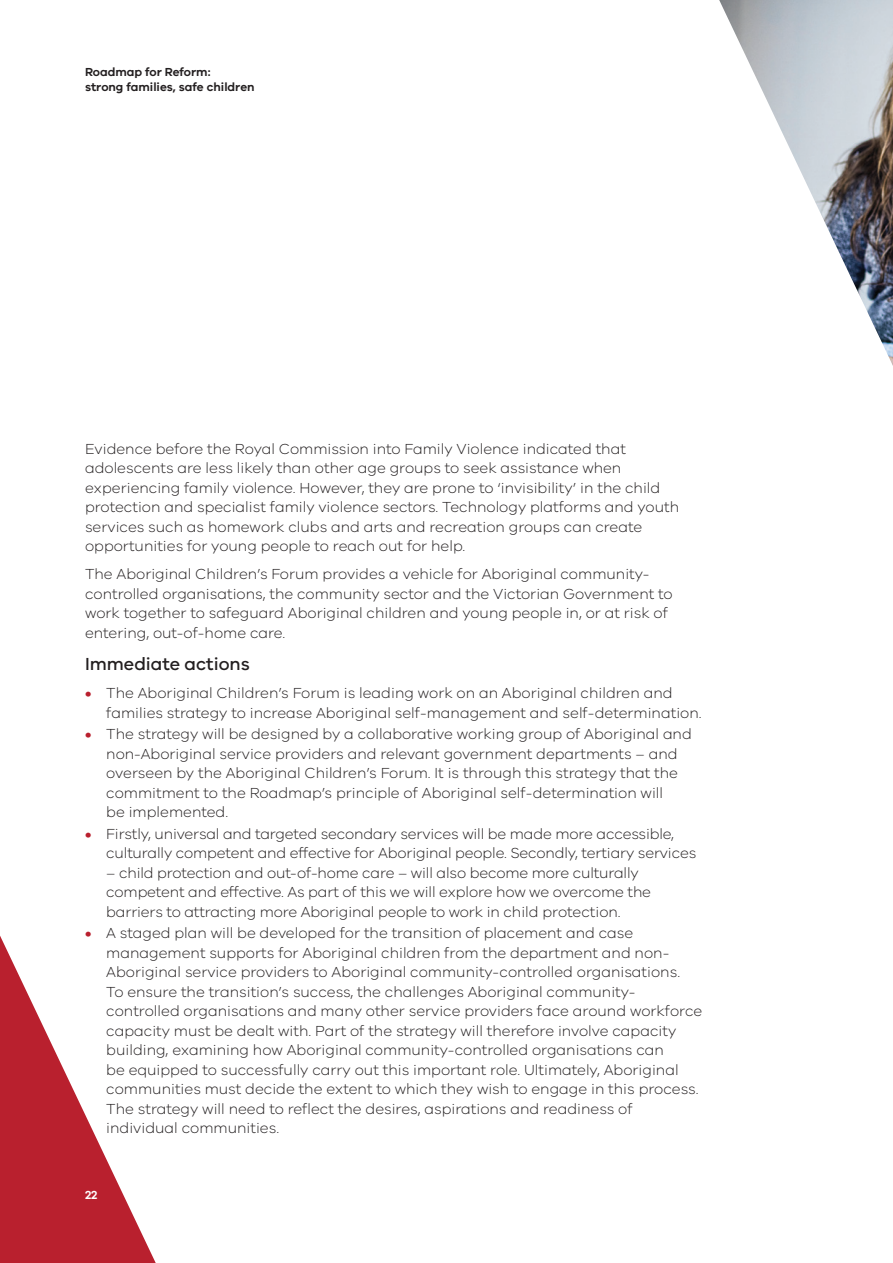
<style>
.page{position:relative;width:893px;height:1263px;background:#fff}
.page>*{position:absolute;margin:0;border:0;box-sizing:border-box;transform-origin:0 0}
.t1{font:500 18px "VIC";color:#231f20}
.t2{font:300 15px/19.5px "VIC";color:#231f20}
.t3{font:600 12px/15px "VIC";color:#231f20}
.t4{font:600 12px "VIC";color:#fff}
.s1{font-weight:600;color:#b9202e}
</style>
<div class="page">
<svg style="left:0;top:936px;width:156px;height:327px;fill:#b9202e"></svg>
<img style="left:719px;top:0;width:174px;height:366px">
<p class="t3" style="left:85px;top:64px;width:171px">Roadmap for Reform:<br>strong families, safe children</p>
<p class="t2" style="left:85px;top:438px;width:596px">Evidence before the Royal Commission into Family Violence indicated that adolescents are less likely than other age groups to seek assistance when experiencing family violence. However, they are prone to ‘invisibility’ in the child protection and specialist family violence sectors. Technology platforms and youth services such as homework clubs and arts and recreation groups can create opportunities for young people to reach out for help.</p>
<p class="t2" style="left:85px;top:564px;width:589px">The Aboriginal Children’s Forum provides a vehicle for Aboriginal community&shy;controlled organisations, the community sector and the Victorian Government to work together to safeguard Aboriginal children and young people in, or at risk of entering, out-of-home care.</p>
<p class="t1" style="left:85px;top:653px;width:166px">Immediate actions</p>
<p class="t2" style="left:106px;top:683px;width:597px;text-indent:-21px"><span class="s1">•</span> The Aboriginal Children’s Forum is leading work on an Aboriginal children and families strategy to increase Aboriginal self-management and self-determination.</p>
<p class="t2" style="left:106px;top:724px;width:587px;text-indent:-21px"><span class="s1">•</span> The strategy will be designed by a collaborative working group of Aboriginal and non-Aboriginal service providers and relevant government departments – and overseen by the Aboriginal Children’s Forum. It is through this strategy that the commitment to the Roadmap’s principle of Aboriginal self-determination will<br>be implemented.</p>
<p class="t2" style="left:106px;top:823px;width:591px;text-indent:-21px"><span class="s1">•</span> Firstly, universal and targeted secondary services will be made more accessible, culturally competent and effective for Aboriginal people. Secondly, tertiary services</p>
<p class="t2" style="left:106px;top:862px;width:546px">– child protection and out-of-home care – will also become more culturally competent and effective. As part of this we will explore how we overcome the barriers to attracting more Aboriginal people to work in child protection.</p>
<p class="t2" style="left:106px;top:923px;width:597px;text-indent:-21px"><span class="s1">•</span> A staged plan will be developed for the transition of placement and case management supports for Aboriginal children from the department and non-Aboriginal service providers to Aboriginal community-controlled organisations.<br>To ensure the transition’s success, the challenges Aboriginal community&shy;controlled organisations and many other service providers face around workforce capacity must be dealt with. Part of the strategy will therefore involve capacity building, examining how Aboriginal community-controlled organisations can<br>be equipped to successfully carry out this important role. Ultimately, Aboriginal communities must decide the extent to which they wish to engage in this process.<br>The strategy will need to reflect the desires, aspirations and readiness of individual communities.</p>
<p class="t4" style="left:85px;top:1188px;width:14px">22</p>
</div>
